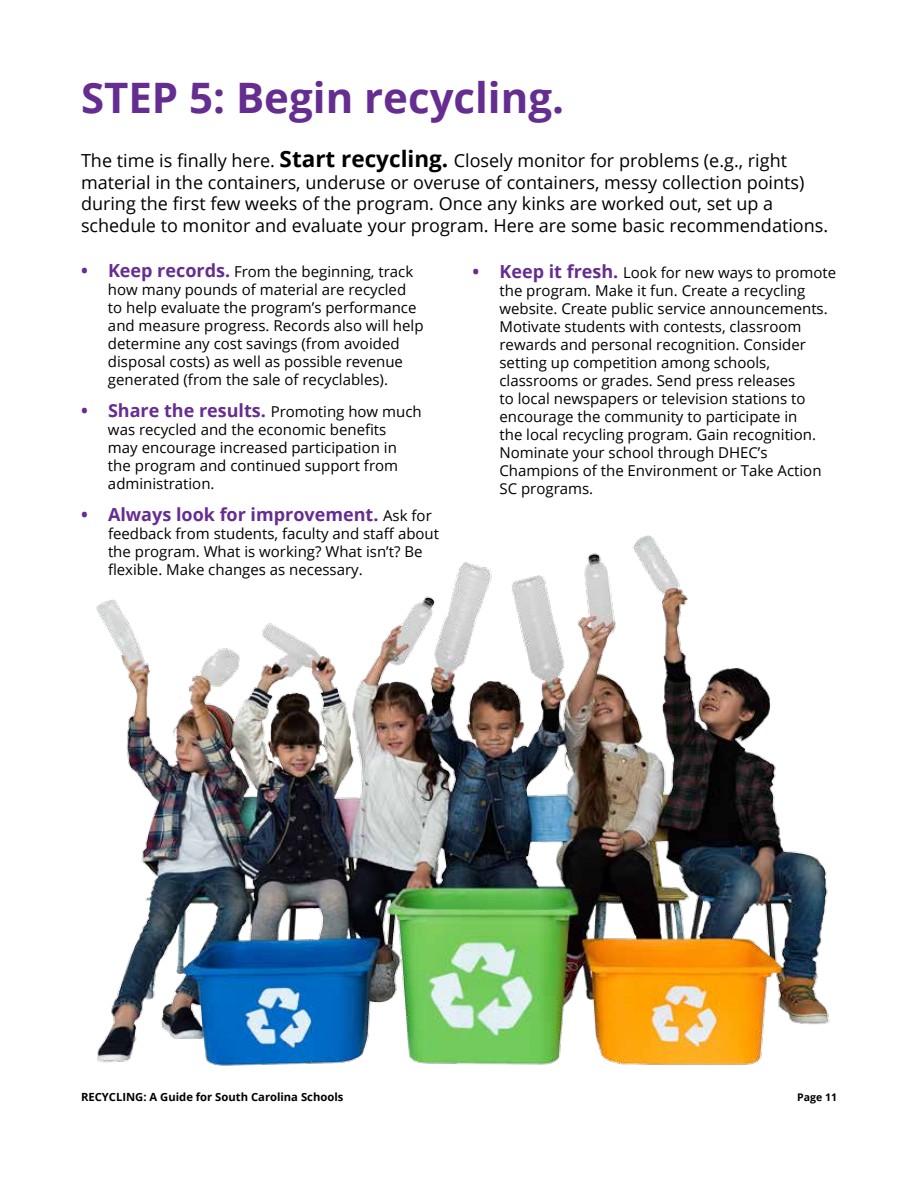
<style>
.page{position:relative;width:918px;height:1188px;background:#fff}
.page>*{position:absolute;margin:0;border:0;box-sizing:border-box;transform-origin:0 0}
.t1{font:700 42px "Open Sans";color:#662d91}
.t2{font:18px/21.6px "Open Sans";color:#000}
.t3{font:700 18px "Open Sans";color:#662d91}
.t4{font:15px/18px "Open Sans";color:#000}
.t5{font:700 11.25px "Open Sans";color:#000}
.t6{font:700 10.5px "Open Sans";color:#000}
.s1{font-weight:700;font-size:22.5px}
.s2{font-weight:700;font-size:18px;color:#662d91}
.s3{font-weight:400;font-size:15px;color:#000}
</style>
<div class="page">
<img style="left:96px;top:535px;width:734px;height:531px">
<h1 class="t1" style="left:81px;top:68px;width:485px">STEP 5: Begin recycling.</h1>
<p class="t2" style="left:81px;top:149px;width:749px">The time is finally here. <span class="s1">Start recycling.</span> Closely monitor for problems (e.g., right material in the containers, underuse or overuse of containers, messy collection points) during the first few weeks of the program. Once any kinks are worked out, set up a schedule to monitor and evaluate your program. Here are some basic recommendations.</p>
<p class="t4" style="left:500px;top:263px;width:338px;text-indent:-27px"><span class="s2">• Keep it fresh.</span> Look for new ways to promote the program. Make it fun. Create a recycling website. Create public service announcements.<br>Motivate students with contests, classroom rewards and personal recognition. Consider setting up competition among schools, classrooms or grades. Send press releases<br>to local newspapers or television stations to encourage the community to participate in<br>the local recycling program. Gain recognition.<br>Nominate your school through DHEC’s Champions of the Environment or Take Action SC programs.</p>
<p class="t4" style="left:108px;top:262px;width:317px;text-indent:-27px"><span class="s2">• Keep records.</span> From the beginning, track how many pounds of material are recycled to help evaluate the program’s performance and measure progress. Records also will help determine any cost savings (from avoided disposal costs) as well as possible revenue generated (from the sale of recyclables).</p>
<p class="t3" style="left:81px;top:398px;width:342px">• Share the results. <span class="s3">Promoting how much</span></p>
<p class="t4" style="left:108px;top:420px;width:292px">was recycled and the economic benefits may encourage increased participation in the program and continued support from administration.</p>
<p class="t3" style="left:81px;top:502px;width:352px">• Always look for improvement. <span class="s3">Ask for</span></p>
<p class="t4" style="left:108px;top:524px;width:333px">feedback from students, faculty and staff about the program. What is working? What isn’t? Be flexible. Make changes as necessary.</p>
<p class="t5" style="left:81px;top:1089px;width:264px">RECYCLING: A Guide for South Carolina Schools</p>
<p class="t6" style="left:797px;top:1089px;width:41px">Page 11</p>
</div>
